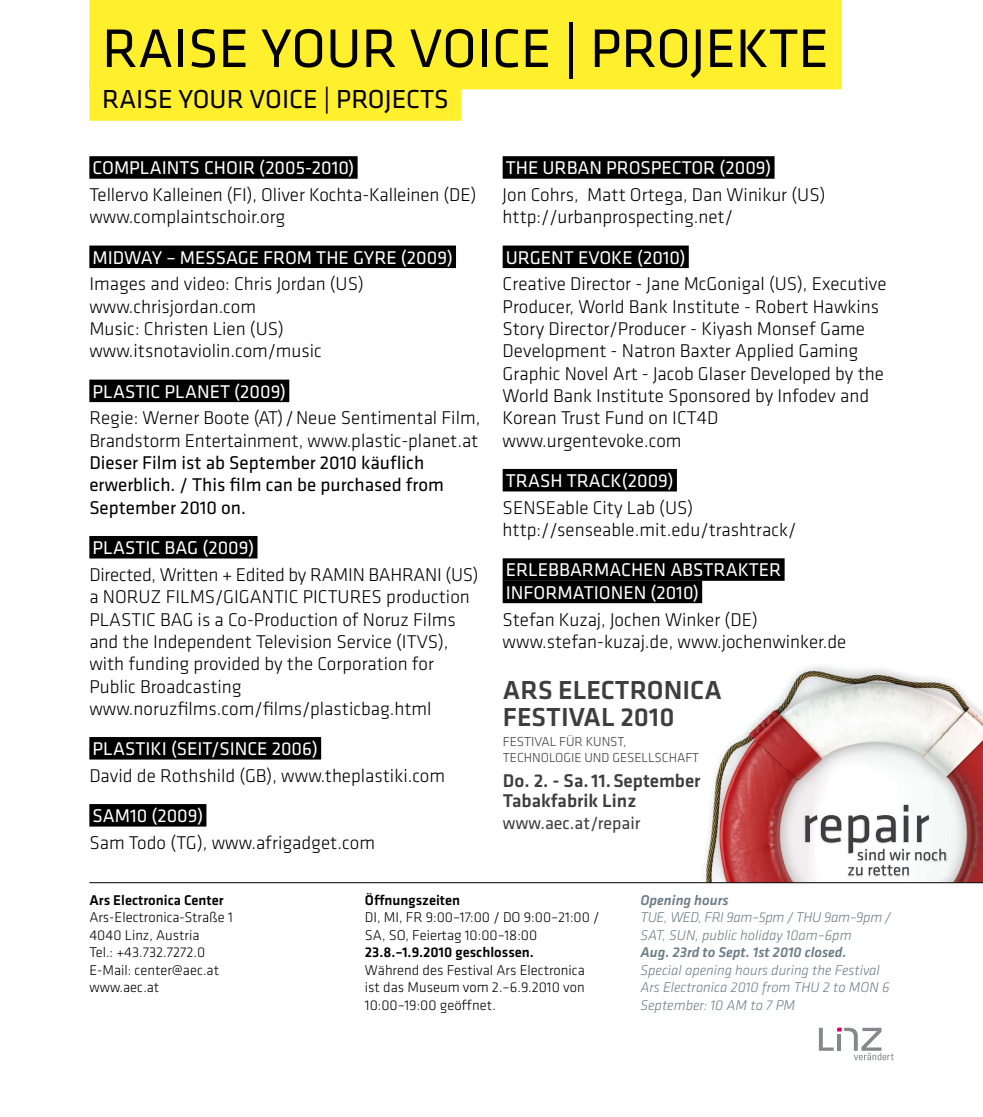
<style>
.page{position:relative;width:983px;height:1117px;background:#fff}
.page>*{position:absolute;margin:0;border:0;box-sizing:border-box;transform-origin:0 0}
.t1{font:56.25px "Klavika";color:#000}
.t2{font:500 27px/27px "Klavika";color:#3e3e40}
.t3{font:27px "Klavika";color:#000}
.t4{font:300 19.12px/22.3px "Klavika";color:#000}
.t5{font:19.12px/22.3px "Klavika";color:#fff}
.t6{font:19.12px/22.3px "Klavika";color:#000}
.t7{font:500 19.12px/20.2px "Klavika";color:#3e3e40}
.t8{font:18px "Klavika";color:#3e3e40}
.t9{font:300 14.62px/17.6px "Klavika";color:#000}
.t10{font:italic 300 14.62px/17.6px "Klavika";color:#6b7d86}
.t11{font:500 14.62px "Klavika";color:#000}
.t12{font:italic 500 14.62px "Klavika";color:#6b7d86}
.t13{font:300 13.5px "Klavika";letter-spacing:-.005em;color:#3e3e40}
</style>
<div class="page">
<img style="left:703px;top:665px;width:279px;height:217px">
<img style="left:803px;top:803px;width:143px;height:73px">
<svg style="left:805px;top:804px;width:140px;height:71px"></svg>
<hr style="left:89px;top:882px;width:893px;height:1px;background:#000">
<div style="left:89px;top:0;width:752px;height:89px;background:#ffef2d"></div>
<svg style="left:818px;top:1027px;width:75px;height:32px"></svg>
<div style="left:89px;top:78px;width:372px;height:43px;background:#ffef2d"></div>
<div style="left:89px;top:156px;width:268px;height:23px;background:#000"></div>
<div style="left:89px;top:245px;width:367px;height:23px;background:#000"></div>
<div style="left:89px;top:379px;width:200px;height:23px;background:#000"></div>
<div style="left:89px;top:536px;width:168px;height:22px;background:#000"></div>
<div style="left:89px;top:736px;width:232px;height:23px;background:#000"></div>
<div style="left:89px;top:803px;width:117px;height:23px;background:#000"></div>
<div style="left:502px;top:156px;width:272px;height:23px;background:#000"></div>
<div style="left:502px;top:245px;width:186px;height:23px;background:#000"></div>
<div style="left:502px;top:469px;width:174px;height:22px;background:#000"></div>
<div style="left:502px;top:558px;width:282px;height:22px;background:#000"></div>
<div style="left:502px;top:580px;width:200px;height:23px;background:#000"></div>
<h1 class="t1" style="left:102px;top:18px;width:728px">RAISE YOUR VOICE | PROJEKTE</h1>
<h2 class="t3" style="left:102px;top:84px;width:348px">RAISE YOUR VOICE | PROJECTS</h2>
<p class="t5" style="left:92px;top:157px;width:122px">COMPLAI NTS CHOI</p>
<p class="t5" style="left:243px;top:157px;width:113px">R (2005-2010)</p>
<p class="t4" style="left:89px;top:184px;width:389px">Tellervo Kalleinen (FI), Oliver Kochta-Kalleinen (DE) www.complaintschoir.org</p>
<p class="t5" style="left:92px;top:246px;width:361px">MIDWAY – MESSAGE FROM THE GYRE (2009)</p>
<p class="t4" style="left:89px;top:273px;width:276px">Images and video: Chris Jordan (US) www.chrisjordan.com<br>Music: Christen Lien (US) www.itsnotaviolin.com/music</p>
<p class="t5" style="left:92px;top:380px;width:195px">PLASTIC PLAN ET (2009)</p>
<p class="t4" style="left:89px;top:407px;width:392px">Regie: Werner Boote (AT) / Neue Sentimental Film,<br>Brandstorm Entertainment, www.plastic-planet.at</p>
<p class="t6" style="left:89px;top:452px;width:356px">DIESER FILM IST AB SEPTEMBER 2010 KÄUFLICH<br>ERWERBLICH. / THIS FILM CAN BE PURCHASED FROM<br>SEPTEMBER 2010 ON.</p>
<p class="t5" style="left:92px;top:536px;width:163px">PLASTIC BAG (2009)</p>
<p class="t4" style="left:89px;top:563px;width:391px">Directed, Written + Edited by RAMIN BAHRANI (US) a NORUZ FILMS/GIGANTIC PICTURES production PLASTIC BAG is a Co-Production of Noruz Films and the Independent Television Service (ITVS), with funding provided by the Corporation for Public Broadcasting www.noruzfilms.com/films/plasticbag.html</p>
<p class="t5" style="left:92px;top:737px;width:227px">PLASTIKI (SEIT/SINCE 2006)</p>
<p class="t4" style="left:89px;top:764px;width:357px">David de Rothshild (GB), www.theplastiki.com</p>
<p class="t5" style="left:92px;top:804px;width:112px">SAM10 (2009)</p>
<p class="t4" style="left:89px;top:831px;width:287px">Sam Todo (TG), www.afrigadget.com</p>
<p class="t5" style="left:505px;top:157px;width:49px">THE URB</p>
<p class="t5" style="left:577px;top:157px;width:195px">AN PROSPECTOR (2009)</p>
<p class="t4" style="left:502px;top:184px;width:324px">Jon Cohrs, Matt Ortega, Dan Winikur (US) http://urbanprospecting.net/</p>
<p class="t5" style="left:505px;top:246px;width:181px">URGENT EVOKE (2010)</p>
<p class="t4" style="left:502px;top:273px;width:385px">Creative Director - Jane McGonigal (US), Executive Producer, World Bank Institute - Robert Hawkins Story Director/Producer - Kiyash Monsef Game Development - Natron Baxter Applied Gaming Graphic Novel Art - Jacob Glaser Developed by the World Bank Institute Sponsored by Infodev and Korean Trust Fund on ICT4D www.urgentevoke.com</p>
<p class="t5" style="left:505px;top:469px;width:169px">TRASH TRACK(2009)</p>
<p class="t4" style="left:502px;top:496px;width:295px">SENSEable City Lab (US) http://senseable.mit.edu/trashtrack/</p>
<p class="t5" style="left:505px;top:559px;width:271px">ERLEBBARMACHEN ABSTRAKTER<br>IN FORMATION EN (2010)</p>
<p class="t4" style="left:502px;top:608px;width:345px">Stefan Kuzaj, Jochen Winker (DE) www.stefan-kuzaj.de, www.jochenwinker.de</p>
<h2 class="t2" style="left:503px;top:677px;width:203px">Ars ElectRonica<br>Festival 2010</h2>
<p class="t13" style="left:503px;top:734px;width:15px">Festival</p>
<p class="t13" style="left:559px;top:734px;width:43px">für Kunst</p>
<p class="t13" style="left:623px;top:734px;width:5px">,</p>
<p class="t13" style="left:503px;top:750px;width:15px">Technologie</p>
<p class="t13" style="left:584px;top:750px;width:9px">und</p>
<p class="t13" style="left:612px;top:750px;width:16px">Gesellschaft</p>
<p class="t7" style="left:503px;top:770px;width:199px">Do. 2. - Sa.11. September<br>Tabakfabrik Linz</p>
<p class="t8" style="left:503px;top:813px;width:139px">WWW.AEC.AT/REPAIR</p>
<p class="t11" style="left:89px;top:891px;width:136px">Ars Electronica Center</p>
<p class="t9" style="left:89px;top:908px;width:145px">Ars-Electronica-Straße 1<br>4040 Linz, Austria<br>Tel.: +43.732.7272.0<br>E-Mail: center@aec.at www.aec.at</p>
<p class="t11" style="left:365px;top:891px;width:97px">Öffnungszeiten</p>
<p class="t9" style="left:365px;top:908px;width:236px">DI, MI, FR 9:00–17:00 / DO 9:00–21:00 /<br>SA, SO, Feiertag 10:00–18:00</p>
<p class="t11" style="left:365px;top:944px;width:170px">23.8.–1.9.2010 geschlossen.</p>
<p class="t9" style="left:365px;top:961px;width:221px;text-align:justify">Während des Festival Ars Electronica ist das Museum vom 2.–6.9.2010 von 10:00–19:00 geöffnet.</p>
<p class="t12" style="left:640px;top:891px;width:90px">Opening hours</p>
<p class="t10" style="left:640px;top:908px;width:252px">TUE, WED, FRI 9am–5pm / THU 9am–9pm /<br>SAT, SUN, public holiday 10am–6pm</p>
<p class="t12" style="left:640px;top:944px;width:208px">Aug. 23rd to Sept. 1st 2010 closed.</p>
<p class="t10" style="left:640px;top:961px;width:250px">Special opening hours during the Festival<br>Ars Electronica 2010 from THU 2 to MON 6<br>September: 10 AM to 7 PM</p>
</div>
